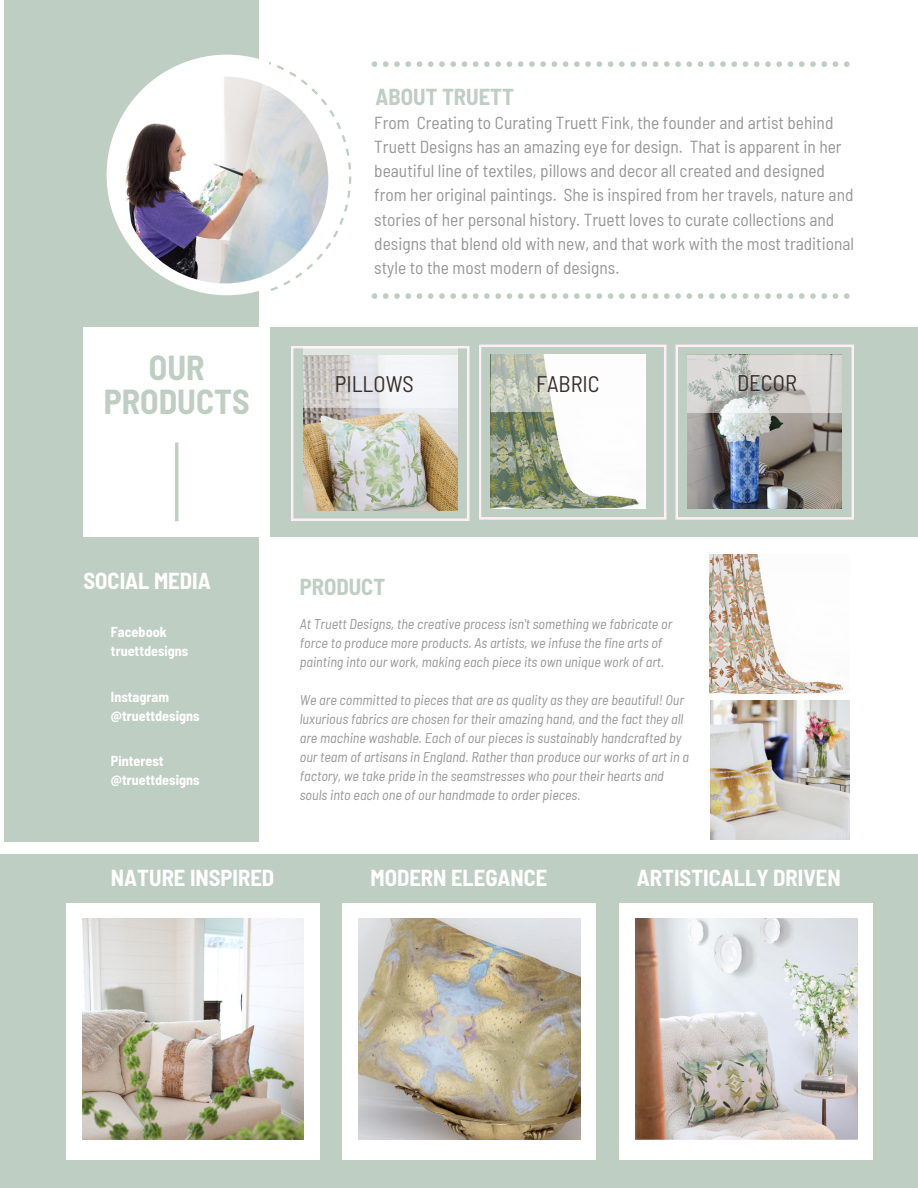
<style>
.page{position:relative;width:918px;height:1188px;background:#fff}
.page>*{position:absolute;margin:0;border:0;box-sizing:border-box;transform-origin:0 0}
.t1{font:700 semi-condensed 33.9px "Barlow";color:#bfcec2}
.t2{font:700 semi-condensed 22.5px "Barlow";color:#fff}
.t3{font:700 semi-condensed 22.5px "Barlow";color:#bfcec2}
.t4{font:semi-condensed 22.5px "Barlow";color:#372f2c}
.t5{font:semi-condensed 17.4px/24.3px "Barlow";color:#969696}
.t6{font:italic semi-condensed 14.1px/19px "Barlow";color:#969696}
.t7{font:700 semi-condensed 14.1px "Barlow";color:#fff}
</style>
<div class="page">
<div style="left:4px;top:0;width:255px;height:842px;background:#bfcec2"></div>
<svg style="left:107px;top:55px;width:163px;height:240px;fill:#fff"></svg>
<img style="left:122px;top:77px;width:206px;height:206px;border-radius:50%">
<div style="left:84px;top:327px;width:186px;height:210px;background:#fff"></div>
<div style="left:270px;top:327px;width:648px;height:210px;background:#bfcec2"></div>
<svg style="left:291px;top:346px;width:179px;height:175px"></svg>
<img style="left:303px;top:407px;width:154px;height:103px">
<svg style="left:479px;top:345px;width:188px;height:175px"></svg>
<img style="left:491px;top:412px;width:154px;height:97px">
<svg style="left:676px;top:345px;width:178px;height:175px"></svg>
<img style="left:688px;top:354px;width:154px;height:155px">
<img style="left:710px;top:554px;width:134px;height:140px">
<img style="left:711px;top:700px;width:139px;height:140px">
<svg style="left:270px;top:62px;width:81px;height:229px"></svg>
<svg style="left:372px;top:293px;width:478px;height:6px"></svg>
<svg style="left:372px;top:61px;width:478px;height:6px"></svg>
<svg style="left:303px;top:347px;width:154px;height:60px;background:#e3e3e4"></svg>
<hr style="left:175px;top:443px;width:3px;height:78px;background:#bfcec2">
<svg style="left:491px;top:354px;width:154px;height:58px;background:#e5e8e2"></svg>
<svg style="left:688px;top:356px;width:154px;height:57px;background:#cfcfcc"></svg>
<div style="left:0;top:854px;width:918px;height:334px;background:#bfcec2"></div>
<div style="left:66px;top:904px;width:254px;height:256px;background:#fff"></div>
<img style="left:82px;top:918px;width:222px;height:222px">
<div style="left:342px;top:904px;width:254px;height:256px;background:#fff"></div>
<div style="left:619px;top:904px;width:254px;height:256px;background:#fff"></div>
<img style="left:359px;top:918px;width:221px;height:222px">
<img style="left:636px;top:918px;width:221px;height:222px">
<p class="t1" style="left:149px;top:346px;width:57px">OUR</p>
<p class="t1" style="left:104px;top:380px;width:147px">PRODUCTS</p>
<p class="t3" style="left:376px;top:83px;width:140px">ABOUT TRUETT</p>
<p class="t5" style="left:374px;top:110px;width:481px">From Creating to Curating Truett Fink, the founder and artist behind Truett Designs has an amazing eye for design. That is apparent in her beautiful line of textiles, pillows and decor all created and designed from her original paintings. She is inspired from her travels, nature and stories of her personal history. Truett loves to curate collections and designs that blend old with new, and that work with the most traditional style to the most modern of designs.</p>
<p class="t4" style="left:335px;top:370px;width:81px">PILLOWS</p>
<p class="t4" style="left:536px;top:370px;width:65px">FABRIC</p>
<p class="t4" style="left:737px;top:369px;width:61px">DECOR</p>
<p class="t2" style="left:84px;top:566px;width:129px">SOCIAL MEDIA</p>
<p class="t7" style="left:111px;top:623px;width:57px">Facebook</p>
<p class="t7" style="left:111px;top:642px;width:79px">truettdesigns</p>
<p class="t7" style="left:111px;top:688px;width:60px">Instagram</p>
<p class="t7" style="left:111px;top:707px;width:90px">@truettdesigns</p>
<p class="t7" style="left:111px;top:752px;width:54px">Pinterest</p>
<p class="t7" style="left:111px;top:771px;width:90px">@truettdesigns</p>
<p class="t3" style="left:300px;top:573px;width:87px">PRODUCT</p>
<p class="t6" style="left:300px;top:613px;width:374px">At Truett Designs, the creative process isn't something we fabricate or force to produce more products. As artists, we infuse the fine arts of painting into our work, making each piece its own unique work of art.</p>
<p class="t6" style="left:300px;top:690px;width:391px">We are committed to pieces that are as quality as they are beautiful! Our luxurious fabrics are chosen for their amazing hand, and the fact they all are machine washable. Each of our pieces is sustainably handcrafted by our team of artisans in England. Rather than produce our works of art in a factory, we take pride in the seamstresses who pour their hearts and souls into each one of our handmade to order pieces.</p>
<p class="t2" style="left:111px;top:864px;width:165px">NATURE INSPIRED</p>
<p class="t2" style="left:370px;top:864px;width:179px">MODERN ELEGANCE</p>
<p class="t2" style="left:637px;top:864px;width:205px">ARTISTICALLY DRIVEN</p>
</div>
